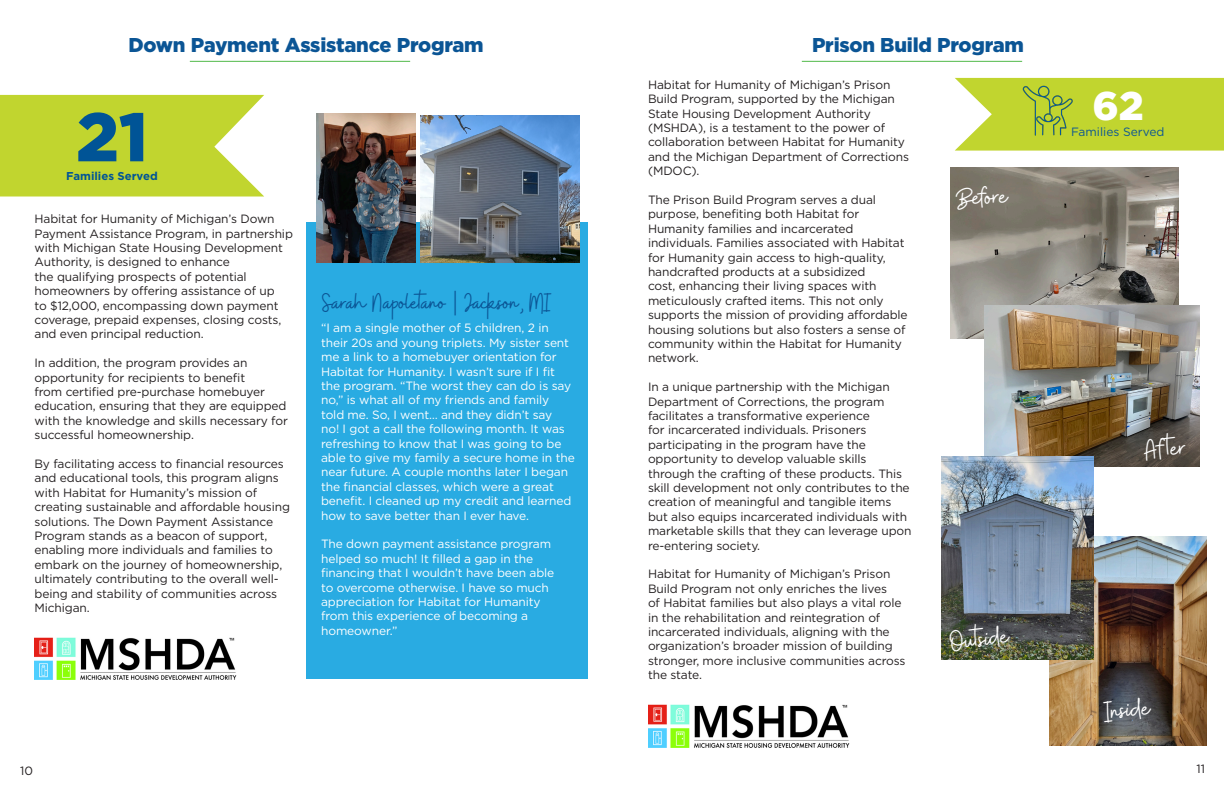
<style>
.page{position:relative;width:1224px;height:792px;background:#fff}
.page>*{position:absolute;margin:0;border:0;box-sizing:border-box;transform-origin:0 0}
.t1{font:900 68.7px "Gotham";color:#005496}
.t2{font:900 40px "Gotham";color:#fff}
.t3{font:30px "Buffalo";color:#fff}
.t4{font:26.5px "Buffalo";letter-spacing:-.05em;color:#0b5595}
.t5{font:900 20px "Gotham";letter-spacing:-.01em;color:#0b5595}
.t6{font:12px/14.4px "Gotham";letter-spacing:-.01em;color:#231f20}
.t7{font:12px/14.4px "Gotham";letter-spacing:-.01em;color:#fff}
.t8{font:12px "Gotham";color:#0b5595}
.t9{font:700 11.4px "Gotham";color:#005496}
.s1{font-family:"Gotham";font-weight:300}
</style>
<div class="page">
<svg style="left:0;top:95px;width:264px;height:102px;background:#c6d841"></svg>
<hr style="left:190px;top:61px;width:220px;height:1px;background:#50b949">
<hr style="left:802px;top:61px;width:220px;height:1px;background:#50b949">
<img style="left:35px;top:637px;width:201px;height:42px">
<img style="left:648px;top:705px;width:202px;height:42px">
<img style="left:950px;top:167px;width:229px;height:172px">
<img style="left:984px;top:306px;width:215px;height:161px">
<img style="left:1050px;top:537px;width:156px;height:208px">
<img style="left:941px;top:456px;width:153px;height:204px">
<svg style="left:955px;top:78px;width:269px;height:73px;background:#c6d840"></svg>
<img style="left:1019px;top:84px;width:56px;height:56px">
<div style="left:306px;top:222px;width:282px;height:457px;background:#29abe2"></div>
<img style="left:316px;top:114px;width:99px;height:149px">
<img style="left:420px;top:115px;width:160px;height:148px">
<p class="t5" style="left:128px;top:31px;width:357px">Down Payment Assistance Program</p>
<p class="t5" style="left:812px;top:31px;width:213px">Prison Build Program</p>
<p class="t1" style="left:76px;top:90px;width:73px">21</p>
<p class="t9" style="left:66px;top:168px;width:93px">Families Served</p>
<p class="t6" style="left:35px;top:211px;width:260px">Habitat for Humanity of Michigan’s Down Payment Assistance Program, in partnership with Michigan State Housing Development Authority, is designed to enhance<br>the qualifying prospects of potential homeowners by offering assistance of up<br>to $12,000, encompassing down payment coverage, prepaid expenses, closing costs, and even principal reduction.</p>
<p class="t6" style="left:35px;top:355px;width:255px">In addition, the program provides an opportunity for recipients to benefit<br>from certified pre-purchase homebuyer education, ensuring that they are equipped with the knowledge and skills necessary for successful homeownership.</p>
<p class="t6" style="left:35px;top:456px;width:257px">By facilitating access to financial resources and educational tools, this program aligns with Habitat for Humanity’s mission of creating sustainable and affordable housing solutions. The Down Payment Assistance Program stands as a beacon of support, enabling more individuals and families to embark on the journey of homeownership, ultimately contributing to the overall well&shy;being and stability of communities across Michigan.</p>
<p class="t4" style="left:322px;top:288px;width:231px">Sarah Napoletano <span class="s1">|</span> Jackson, MI</p>
<p class="t7" style="left:321px;top:321px;width:255px">“I am a single mother of 5 children, 2 in their 20s and young triplets. My sister sent me a link to a homebuyer orientation for Habitat for Humanity. I wasn’t sure if I fit the program. “The worst they can do is say no,” is what all of my friends and family told me. So, I went… and they didn’t say<br>no! I got a call the following month. It was refreshing to know that I was going to be able to give my family a secure home in the near future. A couple months later I began the financial classes, which were a great benefit. I cleaned up my credit and learned how to save better than I ever have.</p>
<p class="t7" style="left:321px;top:537px;width:235px">The down payment assistance program helped so much! It filled a gap in the financing that I wouldn’t have been able to overcome otherwise. I have so much appreciation for Habitat for Humanity from this experience of becoming a homeowner.”</p>
<p class="t6" style="left:648px;top:77px;width:263px">Habitat for Humanity of Michigan’s Prison Build Program, supported by the Michigan State Housing Development Authority (MSHDA), is a testament to the power of collaboration between Habitat for Humanity and the Michigan Department of Corrections (MDOC).</p>
<p class="t6" style="left:648px;top:192px;width:261px">The Prison Build Program serves a dual purpose, benefiting both Habitat for Humanity families and incarcerated individuals. Families associated with Habitat for Humanity gain access to high-quality, handcrafted products at a subsidized<br>cost, enhancing their living spaces with meticulously crafted items. This not only supports the mission of providing affordable housing solutions but also fosters a sense of community within the Habitat for Humanity network.</p>
<p class="t6" style="left:648px;top:380px;width:265px">In a unique partnership with the Michigan Department of Corrections, the program facilitates a transformative experience<br>for incarcerated individuals. Prisoners participating in the program have the opportunity to develop valuable skills through the crafting of these products. This skill development not only contributes to the creation of meaningful and tangible items but also equips incarcerated individuals with marketable skills that they can leverage upon re-entering society.</p>
<p class="t6" style="left:648px;top:567px;width:259px">Habitat for Humanity of Michigan’s Prison Build Program not only enriches the lives<br>of Habitat families but also plays a vital role in the rehabilitation and reintegration of incarcerated individuals, aligning with the organization’s broader mission of building stronger, more inclusive communities across the state.</p>
<p class="t3" style="left:955px;top:182px;width:54px;rotate:-4deg">Before</p>
<p class="t3" style="left:948px;top:625px;width:61px;rotate:-6deg">Outside</p>
<p class="t2" style="left:1093px;top:78px;width:53px">62</p>
<p class="t8" style="left:1071px;top:124px;width:95px">Families Served</p>
<p class="t3" style="left:1142px;top:434px;width:43px;rotate:-6deg">After</p>
<p class="t3" style="left:1101px;top:695px;width:50px;rotate:-6deg">Inside</p>
<p class="t6" style="left:20px;top:763px;width:14px">10</p>
<p class="t6" style="left:1196px;top:761px;width:10px">11</p>
</div>
